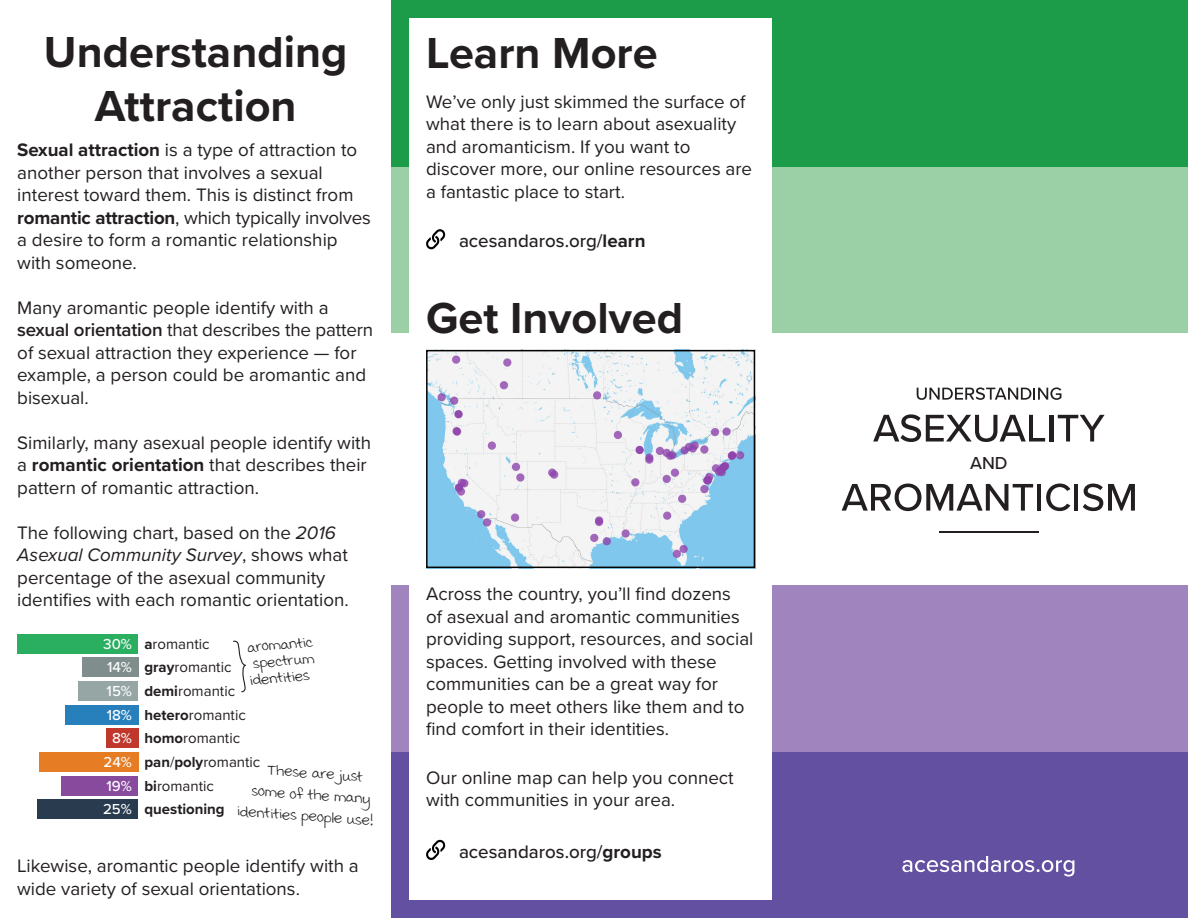
<style>
.page{position:relative;width:1188px;height:918px;background:#fff}
.page>*{position:absolute;margin:0;border:0;box-sizing:border-box;transform-origin:0 0}
.t1{font:700 45px "Proxima Nova";color:#231f20}
.t2{font:18.75px/22.5px "Proxima Nova";color:#231f20}
.t3{font:500 18.75px "Proxima Nova";color:#231f20}
.t4{font:18px/21.6px "Swister";color:#231f20;text-align:center}
.t5{font:500 18px "Proxima Nova";color:#231f20}
.t6{font:15px "Proxima Nova";color:#231f20}
.t7{font:700 15px "Proxima Nova";color:#231f20}
.s1{font-weight:700}
.s2{font-weight:600}
.s3{font-style:italic}
.s4{font-weight:500;color:#fff}
</style>
<div class="page">
<img style="left:429px;top:353px;width:323px;height:212px">
<div style="left:82px;top:657px;width:56px;height:20px;background:#808d8d"></div>
<div style="left:78px;top:681px;width:60px;height:20px;background:#95a6a5"></div>
<div style="left:65px;top:705px;width:73px;height:20px;background:#2780bb"></div>
<div style="left:106px;top:728px;width:32px;height:20px;background:#c0382c"></div>
<div style="left:39px;top:752px;width:99px;height:20px;background:#e67d25"></div>
<div style="left:62px;top:776px;width:76px;height:20px;background:#874a9d"></div>
<div style="left:37px;top:800px;width:101px;height:19px;background:#293c4f"></div>
<div style="left:17px;top:634px;width:121px;height:20px;background:#2aaf60"></div>
<svg style="left:233px;top:640px;width:13px;height:53px"></svg>
<div style="left:772px;top:752px;width:416px;height:166px;background:#6350a1"></div>
<div style="left:772px;top:585px;width:416px;height:167px;background:#9f84bd"></div>
<div style="left:772px;top:166px;width:416px;height:167px;background:#9bcfa6"></div>
<div style="left:772px;top:0;width:416px;height:166px;background:#1c9b49"></div>
<svg style="left:873px;top:414px;width:172px;height:28px"></svg>
<hr style="left:1050px;top:415px;width:4px;height:27px;background:#231f20">
<svg style="left:1058px;top:415px;width:47px;height:27px"></svg>
<svg style="left:842px;top:484px;width:191px;height:27px"></svg>
<hr style="left:1037px;top:484px;width:4px;height:27px;background:#231f20">
<svg style="left:1046px;top:484px;width:24px;height:27px"></svg>
<hr style="left:1074px;top:484px;width:4px;height:27px;background:#231f20">
<svg style="left:1083px;top:484px;width:52px;height:27px"></svg>
<svg style="left:917px;top:387px;width:144px;height:13px"></svg>
<svg style="left:902px;top:856px;width:172px;height:21px"></svg>
<hr style="left:940px;top:531px;width:99px;height:2px;background:#231f20">
<div style="left:392px;top:752px;width:17px;height:166px;background:#6350a1"></div>
<div style="left:392px;top:585px;width:17px;height:167px;background:#9f84bd"></div>
<div style="left:392px;top:166px;width:17px;height:167px;background:#9bcfa6"></div>
<div style="left:392px;top:0;width:17px;height:166px;background:#1c9b49"></div>
<div style="left:392px;top:901px;width:398px;height:17px;background:#6350a1"></div>
<div style="left:392px;top:0;width:398px;height:17px;background:#1c9b49"></div>
<div style="left:426px;top:350px;width:329px;height:218px;border:2px solid #040503"></div>
<svg style="left:426px;top:839px;width:20px;height:21px"></svg>
<svg style="left:426px;top:229px;width:20px;height:21px"></svg>
<p class="t1" style="left:44px;top:18px;width:305px">Understanding</p>
<p class="t1" style="left:95px;top:72px;width:203px">Attraction</p>
<p class="t2" style="left:17px;top:138px;width:342px"><span class="s1">Sexual attraction</span> is a type of attraction to another person that involves a sexual</p>
<p class="t2" style="left:17px;top:183px;width:355px">interest toward them. This is distinct from <span class="s1">romantic attraction</span>, which typically involves a desire to form a romantic relationship with someone.</p>
<p class="t2" style="left:17px;top:295px;width:313px">Many aromantic people identify with a</p>
<p class="t2" style="left:17px;top:318px;width:357px"><span class="s2">sexual orientation</span> that describes the pattern of sexual attraction they experience — for example, a person could be aromantic and bisexual.</p>
<p class="t2" style="left:17px;top:430px;width:355px">Similarly, many asexual people identify with a <span class="s1">romantic orientation</span> that describes their pattern of romantic attraction.</p>
<p class="t2" style="left:17px;top:520px;width:332px">The following chart, based on the <span class="s3">2016<br>Asexual Community Survey</span>, shows what percentage of the asexual community</p>
<p class="t2" style="left:17px;top:588px;width:333px">identifies with each romantic orientation.</p>
<p class="t6" style="left:103px;top:632px;width:108px"><span class="s4">30%</span> <span class="s1">a</span>romantic</p>
<p class="t6" style="left:107px;top:656px;width:126px"><span class="s4">14%</span> <span class="s1">gray</span>romantic</p>
<p class="t6" style="left:107px;top:680px;width:130px"><span class="s4">15%</span> <span class="s1">demi</span>romantic</p>
<p class="t6" style="left:107px;top:704px;width:141px"><span class="s4">18%</span> <span class="s1">hetero</span>romantic</p>
<p class="t6" style="left:112px;top:727px;width:130px"><span class="s4">8%</span> <span class="s1">homo</span>romantic</p>
<p class="t6" style="left:104px;top:751px;width:158px"><span class="s4">24%</span> <span class="s1">pan</span>/<span class="s1">poly</span>romantic</p>
<p class="t6" style="left:107px;top:775px;width:109px"><span class="s4">19%</span> <span class="s1">bi</span>romantic</p>
<p class="t7" style="left:103px;top:798px;width:123px"><span class="s4">25%</span> questioning</p>
<p class="t4" style="left:247px;top:636px;width:67px;rotate:-4deg">aromantic</p>
<p class="t4" style="left:252px;top:652px;width:63px;rotate:-4deg">spectrum</p>
<p class="t4" style="left:249px;top:669px;width:61px;rotate:-4deg">identities</p>
<p class="t4" style="left:268px;top:759px;width:97px;rotate:4deg">These are just</p>
<p class="t4" style="left:239px;top:779px;width:138px;rotate:4deg">some of the many identities people use!</p>
<p class="t2" style="left:17px;top:854px;width:343px">Likewise, aromantic people identify with a wide variety of sexual orientations.</p>
<p class="t1" style="left:426px;top:20px;width:233px">Learn More</p>
<p class="t2" style="left:426px;top:89px;width:321px">We’ve only just skimmed the surface of what there is to learn about asexuality and aromanticism. If you want to</p>
<p class="t2" style="left:426px;top:157px;width:328px">discover more, our online resources are a fantastic place to start.</p>
<p class="t3" style="left:459px;top:227px;width:188px">acesandaros.org/<span class="s1">learn</span></p>
<p class="t1" style="left:426px;top:284px;width:259px">Get Involved</p>
<p class="t2" style="left:426px;top:582px;width:329px">Across the country, you’ll find dozens<br>of asexual and aromantic communities providing support, resources, and social spaces. Getting involved with these communities can be a great way for people to meet others like them and to find comfort in their identities.</p>
<p class="t2" style="left:426px;top:766px;width:309px">Our online map can help you connect with communities in your area.</p>
<p class="t3" style="left:459px;top:837px;width:204px">acesandaros.org/<span class="s1">groups</span></p>
<p class="t5" style="left:970px;top:449px;width:39px">AND</p>
</div>
